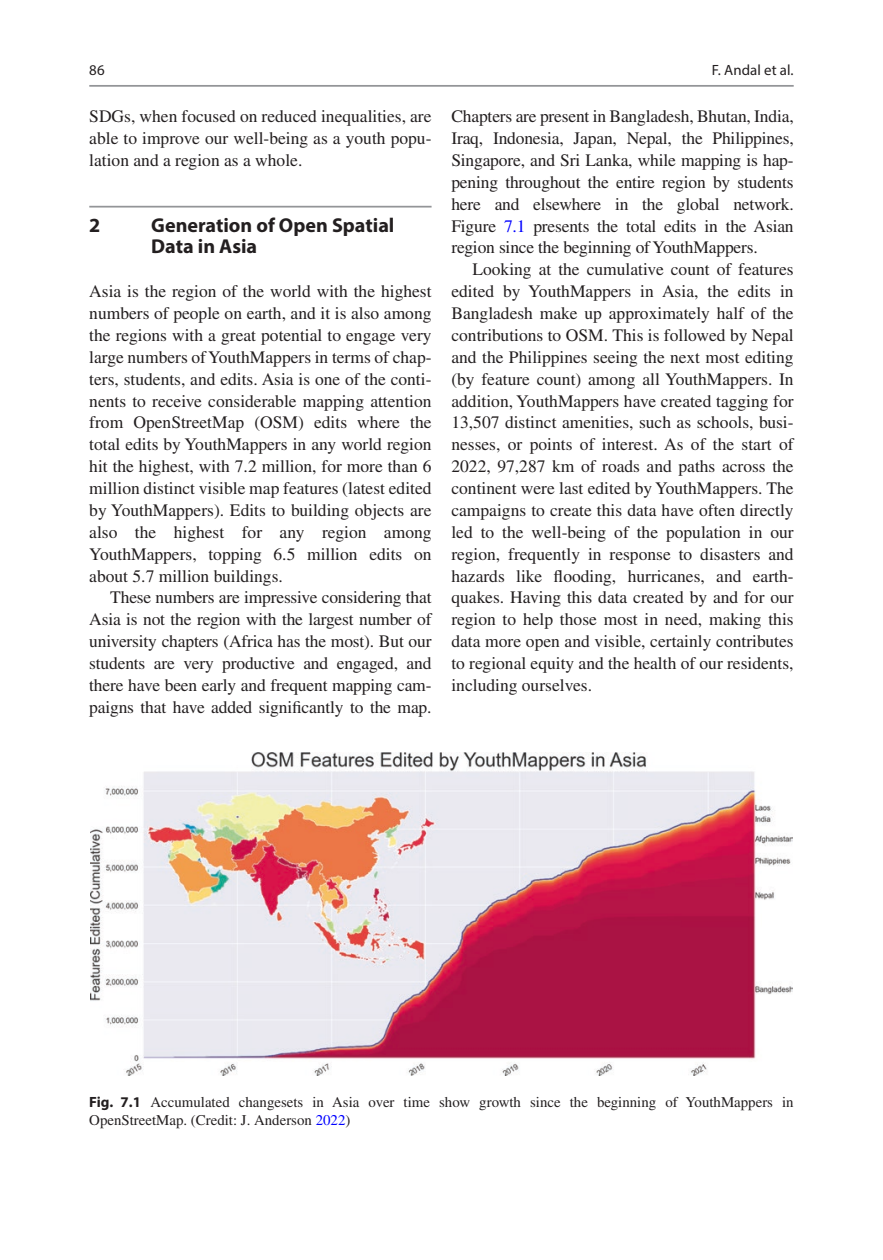
<style>
.page{position:relative;width:883px;height:1260px;background:#fff}
.page>*{position:absolute;margin:0;border:0;box-sizing:border-box;transform-origin:0 0}
._1_hd{font:700 20.12px/21.9px "Myriad Pro";color:#231f20}
.Text{font:17.5px/21.9px "Times LT Std";letter-spacing:-.01em;color:#231f20;text-align:justify}
.Text_flush{font:17.5px/21.9px "Times LT Std";color:#231f20;text-align:justify}
.t1{font:14.88px/17.5px "Times LT Std";color:#231f20}
.t2{font:14.88px "Myriad Pro";letter-spacing:.005em;color:#231f20}
.s1{color:#00f}
.s2{font-family:"Myriad Pro";font-weight:700}
</style>
<div class="page">
<hr style="left:89px;top:206px;width:343px;height:2px;background:#939598">
<img style="left:90px;top:752px;width:703px;height:324px">
<hr style="left:89px;top:85px;width:705px;height:2px;background:#939598">
<p class="t2" style="left:89px;top:61px;width:17px">86</p>
<p class="Text" style="left:89px;top:105px;width:344px">SDGs, when focused on reduced inequalities, are able to improve our well-being as a youth popu&shy;lation and a region as a whole.</p>
<h2 class="_1_hd" style="left:89px;top:213px;width:13px">2</h2>
<h2 class="_1_hd" style="left:151px;top:213px;width:245px">Generation of Open Spatial<br>Data in Asia</h2>
<p class="Text_flush" style="left:89px;top:280px;width:344px">Asia is the region of the world with the highest numbers of people on earth, and it is also among the regions with a great potential to engage very large numbers of YouthMappers in terms of chap&shy;ters, students, and edits. Asia is one of the conti&shy;nents to receive considerable mapping attention from OpenStreetMap (OSM) edits where the total edits by YouthMappers in any world region hit the highest, with 7.2 million, for more than 6 million distinct visible map features (latest edited by YouthMappers). Edits to building objects are also the highest for any region among YouthMappers, topping 6.5 million edits on about 5.7 million buildings.</p>
<p class="Text" style="left:89px;top:587px;width:344px;text-indent:21px">These numbers are impressive considering that Asia is not the region with the largest number of university chapters (Africa has the most). But our students are very productive and engaged, and there have been early and frequent mapping cam&shy;paigns that have added significantly to the map.</p>
<p class="t2" style="left:712px;top:61px;width:83px">F. Andal et al.</p>
<p class="Text" style="left:451px;top:105px;width:344px">Chapters are present in Bangladesh, Bhutan, India, Iraq, Indonesia, Japan, Nepal, the Philippines, Singapore, and Sri Lanka, while mapping is hap&shy;pening throughout the entire region by students here and elsewhere in the global network.<br>Figure <span class="s1">7.1</span> presents the total edits in the Asian region since the beginning of YouthMappers.</p>
<p class="Text" style="left:451px;top:258px;width:344px;text-indent:21px">Looking at the cumulative count of features edited by YouthMappers in Asia, the edits in Bangladesh make up approximately half of the contributions to OSM. This is followed by Nepal and the Philippines seeing the next most editing (by feature count) among all YouthMappers. In addition, YouthMappers have created tagging for 13,507 distinct amenities, such as schools, busi&shy;nesses, or points of interest. As of the start of 2022, 97,287 km of roads and paths across the continent were last edited by YouthMappers. The campaigns to create this data have often directly led to the well-being of the population in our region, frequently in response to disasters and hazards like flooding, hurricanes, and earth&shy;quakes. Having this data created by and for our region to help those most in need, making this data more open and visible, certainly contributes to regional equity and the health of our residents, including ourselves.</p>
<p class="t1" style="left:89px;top:1093px;width:706px"><span class="s2">Fig. 7.1</span> Accumulated changesets in Asia over time show growth since the beginning of YouthMappers in<br>OpenStreetMap. (Credit: J. Anderson <span class="s1">2022</span>)</p>
</div>
